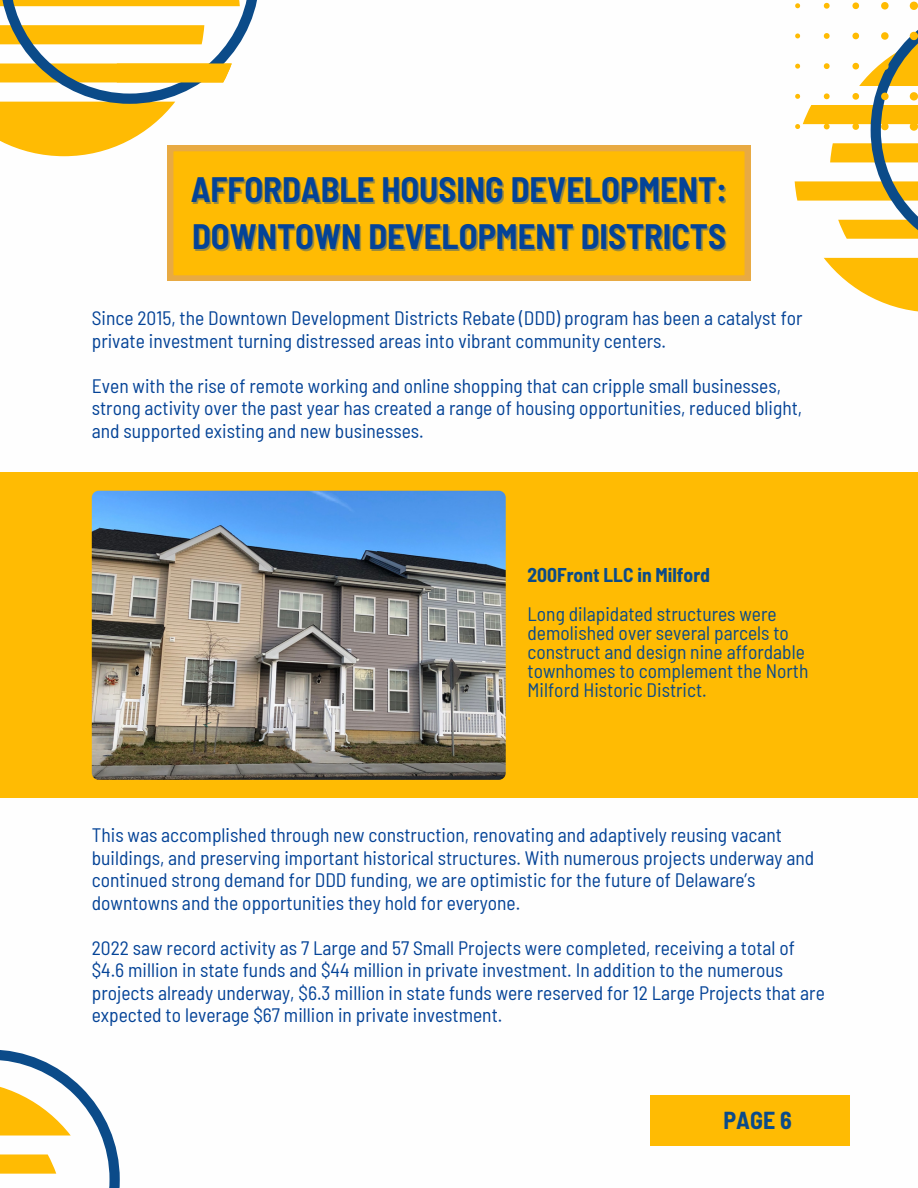
<style>
.page{position:relative;width:918px;height:1188px;background:#fff}
.page>*{position:absolute;margin:0;border:0;box-sizing:border-box;transform-origin:0 0}
.t1{font:700 semi-condensed 34.5px "Barlow";color:#044397}
.t2{font:700 semi-condensed 24px "Barlow";color:#0b4b89}
.t3{font:semi-condensed 19.5px/22.5px "Barlow";color:#044397}
.t4{font:semi-condensed 19.5px/19.2px "Barlow";color:#0b4b89}
.t5{font:700 semi-condensed 19.5px "Barlow";color:#0b4b89}
</style>
<div class="page">
<div style="left:0;top:472px;width:918px;height:325px;background:#ffbb03"></div>
<img style="left:92px;top:491px;width:414px;height:289px;border-radius:7px">
<div style="left:651px;top:1095px;width:199px;height:51px;background:#ffbb03"></div>
<svg style="left:0;top:1050px;width:120px;height:138px"></svg>
<svg style="left:168px;top:146px;width:582px;height:135px;background:#fcb908"></svg>
<svg style="left:0;top:0;width:260px;height:156px"></svg>
<svg style="left:795px;top:1px;width:123px;height:311px"></svg>
<p class="t1" style="left:191px;top:168px;width:538px">AFFORDABLE HOUSING DEVELOPMENT:</p>
<h1 class="t1" style="left:192px;top:215px;width:535px">DOWNTOWN DEVELOPMENT DISTRICTS</h1>
<p class="t3" style="left:92px;top:306px;width:712px">Since 2015, the Downtown Development Districts Rebate (DDD) program has been a catalyst for private investment turning distressed areas into vibrant community centers.</p>
<p class="t3" style="left:92px;top:374px;width:712px">Even with the rise of remote working and online shopping that can cripple small businesses, strong activity over the past year has created a range of housing opportunities, reduced blight, and supported existing and new businesses.</p>
<h3 class="t5" style="left:528px;top:563px;width:184px">200Front LLC in Milford</h3>
<p class="t4" style="left:528px;top:603px;width:282px">Long dilapidated structures were demolished over several parcels to construct and design nine affordable townhomes to complement the North Milford Historic District.</p>
<p class="t3" style="left:92px;top:823px;width:724px">This was accomplished through new construction, renovating and adaptively reusing vacant buildings, and preserving important historical structures. With numerous projects underway and continued strong demand for DDD funding, we are optimistic for the future of Delaware’s downtowns and the opportunities they hold for everyone.</p>
<p class="t3" style="left:92px;top:936px;width:735px">2022 saw record activity as 7 Large and 57 Small Projects were completed, receiving a total of $4.6 million in state funds and $44 million in private investment. In addition to the numerous projects already underway, $6.3 million in state funds were reserved for 12 Large Projects that are expected to leverage $67 million in private investment.</p>
<p class="t2" style="left:724px;top:1105px;width:70px">PAGE 6</p>
</div>
